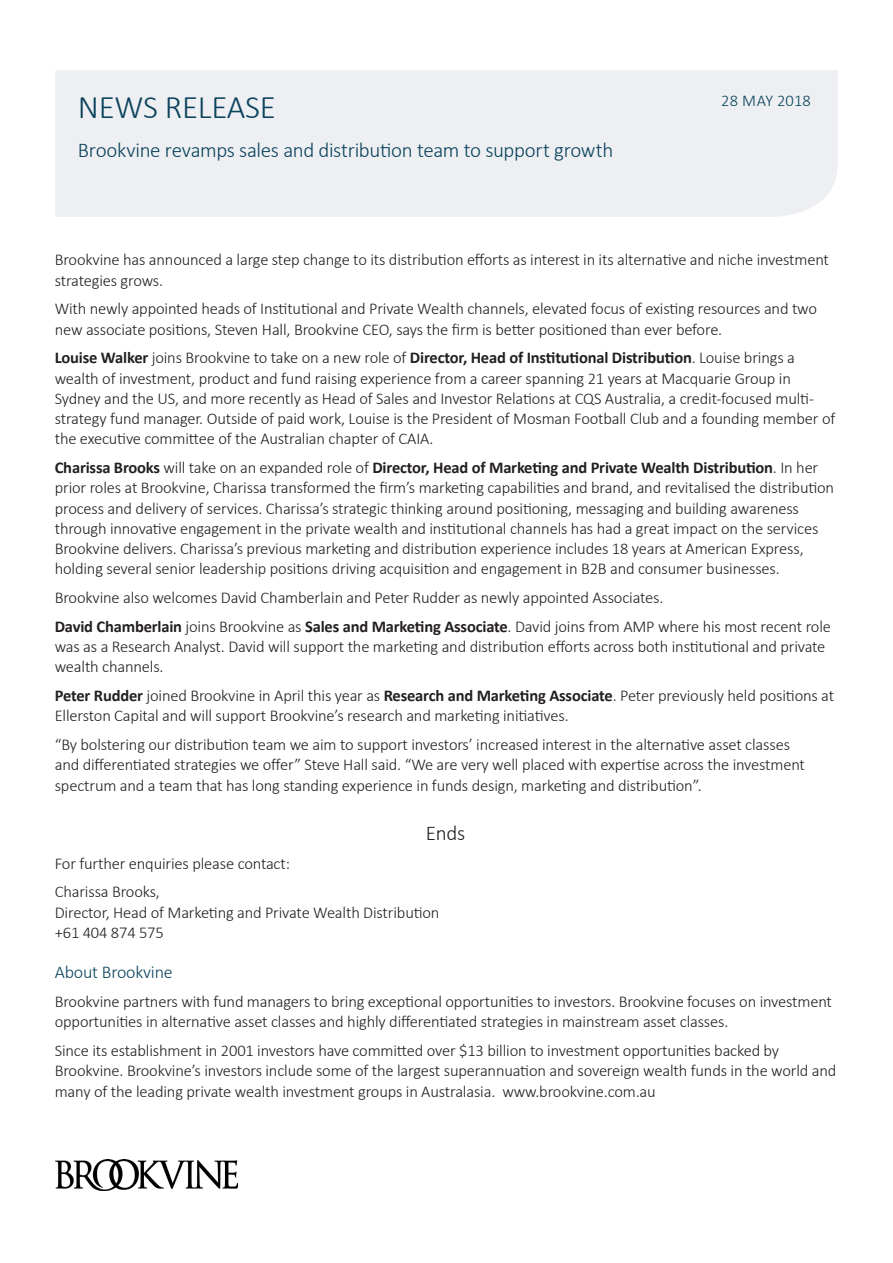
<style>
.page{position:relative;width:893px;height:1263px;background:#fff}
.page>*{position:absolute;margin:0;border:0;box-sizing:border-box;transform-origin:0 0}
.t1{font:300 33px "Calibri";letter-spacing:-.01em;color:#0b435c}
.t2{font:300 21px "Calibri";letter-spacing:-.02em;color:#0b435c}
.Body_Text{font:300 21px "Calibri";color:#231f20}
.Body_Text-2{font:300 18px "Calibri";letter-spacing:-.01em;color:#0b435c}
.Body_Text-3{font:300 16.5px/20.2px "Calibri";letter-spacing:-.01em;color:#231f20}
.t3{font:300 16.5px "Calibri";color:#0b435c}
.s1{font-weight:700}
</style>
<div class="page">
<div style="left:55px;top:70px;width:783px;height:147px;background:#edeff2"></div>
<img style="left:55px;top:1160px;width:182px;height:30px">
<h1 class="t1" style="left:78px;top:87px;width:199px">NEWS RELEASE</h1>
<p class="t2" style="left:78px;top:137px;width:537px">Brookvine revamps sales and distribution team to support growth</p>
<p class="t3" style="left:721px;top:90px;width:91px">28 MAY 2018</p>
<p class="Body_Text-3" style="left:55px;top:250px;width:776px">Brookvine has announced a large step change to its distribution efforts as interest in its alternative and niche investment strategies grows.</p>
<p class="Body_Text-3" style="left:55px;top:299px;width:764px">With newly appointed heads of Institutional and Private Wealth channels, elevated focus of existing resources and two new associate positions, Steven Hall, Brookvine CEO, says the firm is better positioned than ever before.</p>
<p class="Body_Text-3" style="left:55px;top:348px;width:782px"><span class="s1">Louise Walker</span> joins Brookvine to take on a new role of <span class="s1">Director, Head of Institutional Distribution</span>. Louise brings a wealth of investment, product and fund raising experience from a career spanning 21 years at Macquarie Group in Sydney and the US, and more recently as Head of Sales and Investor Relations at CQS Australia, a credit-focused multi&shy;strategy fund manager. Outside of paid work, Louise is the President of Mosman Football Club and a founding member of the executive committee of the Australian chapter of CAIA.</p>
<p class="Body_Text-3" style="left:55px;top:457px;width:781px"><span class="s1">Charissa Brooks</span> will take on an expanded role of <span class="s1">Director, Head of Marketing and Private Wealth Distribution</span>. In her prior roles at Brookvine, Charissa transformed the firm’s marketing capabilities and brand, and revitalised the distribution process and delivery of services. Charissa’s strategic thinking around positioning, messaging and building awareness through innovative engagement in the private wealth and institutional channels has had a great impact on the services Brookvine delivers. Charissa’s previous marketing and distribution experience includes 18 years at American Express, holding several senior leadership positions driving acquisition and engagement in B2B and consumer businesses.</p>
<p class="Body_Text-3" style="left:55px;top:587px;width:610px">Brookvine also welcomes David Chamberlain and Peter Rudder as newly appointed Associates.</p>
<p class="Body_Text-3" style="left:55px;top:616px;width:778px"><span class="s1">David Chamberlain</span> joins Brookvine as <span class="s1">Sales and Marketing Associate</span>. David joins from AMP where his most recent role was as a Research Analyst. David will support the marketing and distribution efforts across both institutional and private wealth channels.</p>
<p class="Body_Text-3" style="left:55px;top:685px;width:781px"><span class="s1">Peter Rudder</span> joined Brookvine in April this year as <span class="s1">Research and Marketing Associate</span>. Peter previously held positions at<br>Ellerston Capital and will support Brookvine’s research and marketing initiatives.</p>
<p class="Body_Text-3" style="left:55px;top:734px;width:752px">“By bolstering our distribution team we aim to support investors’ increased interest in the alternative asset classes and differentiated strategies we offer” Steve Hall said. “We are very well placed with expertise across the investment spectrum and a team that has long standing experience in funds design, marketing and distribution”.</p>
<p class="Body_Text" style="left:426px;top:820px;width:41px">Ends</p>
<p class="Body_Text-3" style="left:55px;top:853px;width:237px">For further enquiries please contact:</p>
<p class="Body_Text-3" style="left:55px;top:881px;width:107px">Charissa Brooks,</p>
<p class="Body_Text-3" style="left:55px;top:902px;width:386px">Director, Head of Marketing and Private Wealth Distribution</p>
<p class="Body_Text-3" style="left:55px;top:922px;width:111px">+61 404 874 575</p>
<p class="Body_Text-2" style="left:55px;top:961px;width:120px">About Brookvine</p>
<p class="Body_Text-3" style="left:55px;top:991px;width:779px">Brookvine partners with fund managers to bring exceptional opportunities to investors. Brookvine focuses on investment opportunities in alternative asset classes and highly differentiated strategies in mainstream asset classes.</p>
<p class="Body_Text-3" style="left:55px;top:1040px;width:783px">Since its establishment in 2001 investors have committed over $13 billion to investment opportunities backed by<br>Brookvine. Brookvine’s investors include some of the largest superannuation and sovereign wealth funds in the world and many of the leading private wealth investment groups in Australasia. www.brookvine.com.au</p>
</div>
